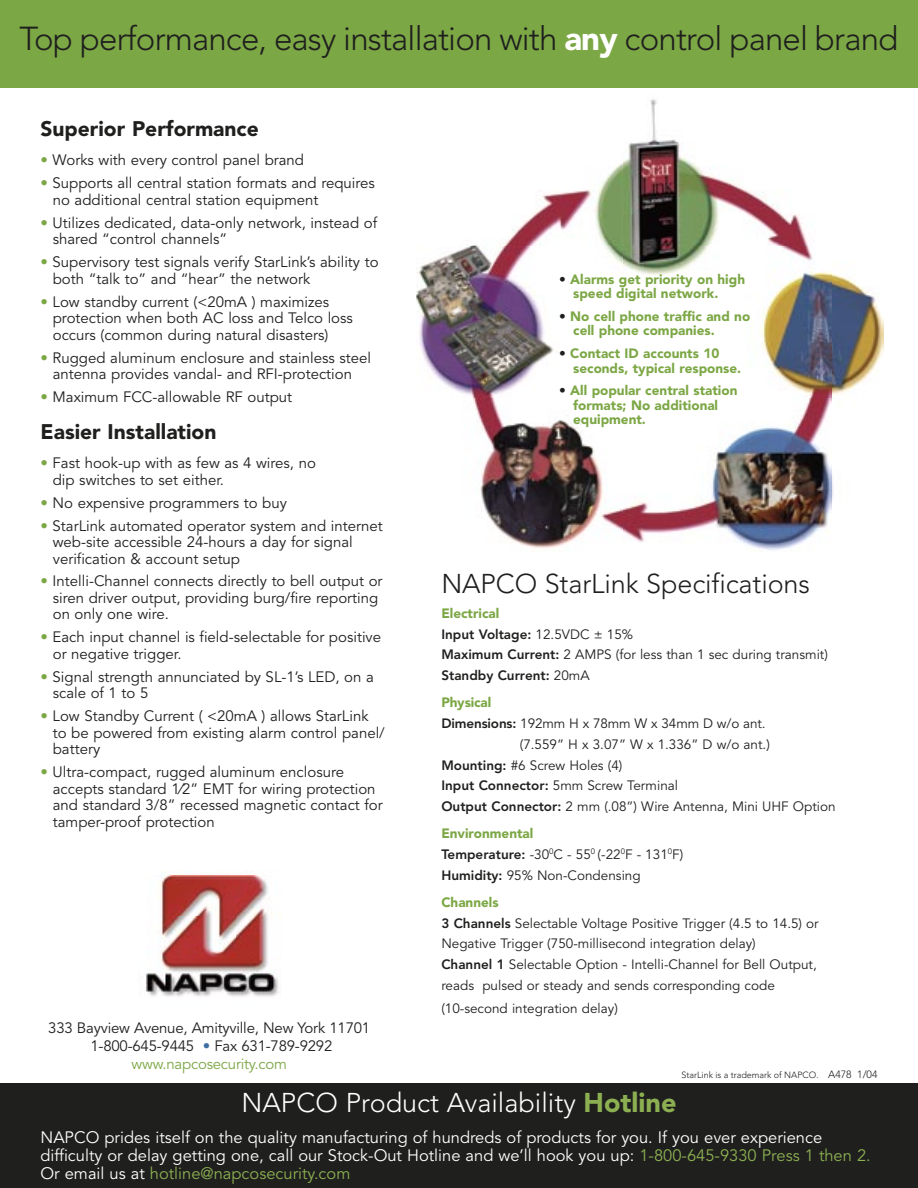
<style>
.page{position:relative;width:918px;height:1188px;background:#fff}
.page>*{position:absolute;margin:0;border:0;box-sizing:border-box;transform-origin:0 0}
.t1{font:300 33px "Avenir";letter-spacing:-.025em;color:#1f1f1e}
.t2{font:300 27px "Avenir";color:#fff}
.t3{font:300 27px "Avenir";letter-spacing:-.005em;color:#1f1f1e}
.t4{font:900 21px "Avenir";color:#1f1f1e}
.t5{font:16.5px/18px "Avenir";color:#fff}
.t6{font:15px/16.5px "Avenir";color:#1f1f1e}
.t7{font:13.5px/20.7px "Avenir";color:#1f1f1e}
.t8{font:900 13.5px/14.2px "Avenir";color:#7ca745}
.t9{font:300 9px "Avenir";color:#1f1f1e}
.s1{font-weight:900;color:#fff}
.s2{color:#7ca745}
.s3{color:#3e6fa3}
.s4{color:#1f1f1e}
.s5{font-weight:900;color:#7ca745}
.s6{font-weight:800}
.s7{font-size:10.5px}
.s8{font-weight:900;color:#8cb051}
.s9{color:#8cb051}
</style>
<div class="page">
<img style="left:416px;top:99px;width:467px;height:451px">
<div style="left:0;top:1083px;width:918px;height:105px;background:#1f1f1e"></div>
<div style="left:0;top:0;width:918px;height:88px;background:#7ca745"></div>
<img style="left:146px;top:875px;width:135px;height:122px">
<h1 class="t1" style="left:20px;top:19px;width:880px">Top performance, easy installation with <span class="s1">any</span> control panel brand</h1>
<h3 class="t4" style="left:40px;top:116px;width:220px">Superior Performance</h3>
<p class="t6" style="left:40px;top:152px;width:265px"><span class="s2">•</span> Works with every control panel brand</p>
<p class="t6" style="left:53px;top:175px;width:324px;text-indent:-12px"><span class="s2">•</span> Supports all central station formats and requires no additional central station equipment</p>
<p class="t6" style="left:53px;top:215px;width:326px;text-indent:-12px"><span class="s2">•</span> Utilizes dedicated, data-only network, instead of shared “control channels”</p>
<p class="t6" style="left:53px;top:254px;width:327px;text-indent:-12px"><span class="s2">•</span> Supervisory test signals verify StarLink’s ability to both “talk to” and “hear” the network</p>
<p class="t6" style="left:53px;top:294px;width:302px;text-indent:-12px"><span class="s2">•</span> Low standby current (&lt;20mA ) maximizes protection when both AC loss and Telco loss occurs (common during natural disasters)</p>
<p class="t6" style="left:40px;top:350px;width:332px;text-align:center"><span class="s2">•</span> Rugged aluminum enclosure and stainless steel antenna provides vandal- and RFI-protection</p>
<p class="t6" style="left:40px;top:389px;width:253px"><span class="s2">•</span> Maximum FCC-allowable RF output</p>
<h3 class="t4" style="left:40px;top:419px;width:178px">Easier Installation</h3>
<p class="t6" style="left:53px;top:455px;width:265px;text-indent:-12px"><span class="s2">•</span> Fast hook-up with as few as 4 wires, no dip switches to set either.</p>
<p class="t6" style="left:40px;top:495px;width:248px"><span class="s2">•</span> No expensive programmers to buy</p>
<p class="t6" style="left:53px;top:518px;width:332px;text-indent:-12px"><span class="s2">•</span> StarLink automated operator system and internet web-site accessible 24-hours a day for signal verification &amp; account setup</p>
<p class="t6" style="left:53px;top:574px;width:331px;text-indent:-12px"><span class="s2">•</span> Intelli-Channel connects directly to bell output or siren driver output, providing burg/fire reporting on only one wire.</p>
<p class="t6" style="left:53px;top:629px;width:330px;text-indent:-12px"><span class="s2">•</span> Each input channel is field-selectable for positive or negative trigger.</p>
<p class="t6" style="left:53px;top:669px;width:323px;text-indent:-12px"><span class="s2">•</span> Signal strength annunciated by SL-1’s LED, on a scale of 1 to 5</p>
<p class="t6" style="left:53px;top:708px;width:334px;text-indent:-12px"><span class="s2">•</span> Low Standby Current ( &lt;20mA ) allows StarLink to be powered from existing alarm control panel/ battery</p>
<p class="t6" style="left:53px;top:764px;width:332px;text-indent:-12px"><span class="s2">•</span> Ultra-compact, rugged aluminum enclosure accepts standard 1⁄2” EMT for wiring protection and standard 3/8” recessed magnetic contact for tamper-proof protection</p>
<p class="t6" style="left:48px;top:1020px;width:323px;line-height:18px;text-align:center">333 Bayview Avenue, Amityville, New York 11701<br>1-800-645-9445 <span class="s3">•</span> Fax 631-789-9292 <span class="s2">www.napcosecurity.com</span></p>
<p class="t8" style="left:573px;top:272px;width:173px;text-indent:-14px"><span class="s4">•</span> Alarms get priority on high speed digital network.</p>
<p class="t8" style="left:573px;top:309px;width:179px;text-indent:-14px"><span class="s4">•</span> No cell phone traffic and no cell phone companies.</p>
<p class="t8" style="left:573px;top:346px;width:170px;text-indent:-14px"><span class="s4">•</span> Contact ID accounts 10 seconds, typical response.</p>
<p class="t8" style="left:573px;top:383px;width:166px;text-indent:-14px"><span class="s4">•</span> All popular central station formats; No additional equipment.</p>
<h2 class="t3" style="left:441px;top:568px;width:370px">NAPCO StarLink Specifications</h2>
<p class="t7" style="left:441px;top:603px;width:388px"><span class="s5">Electrical<br></span><span class="s6">Input Voltage:</span> 12.5VDC ± 15%<br><span class="s6">Maximum Current:</span> 2 AMPS (for less than 1 sec during transmit)<br><span class="s6">Standby Current:</span> 20mA</p>
<p class="t8" style="left:441px;top:695px;width:51px">Physical</p>
<p class="t7" style="left:441px;top:713px;width:326px"><span class="s6">Dimensions:</span> 192mm H x 78mm W x 34mm D w/o ant.</p>
<p class="t7" style="left:520px;top:734px;width:252px">(7.559” H x 3.07” W x 1.336” D w/o ant.)</p>
<p class="t7" style="left:441px;top:755px;width:183px"><span class="s6">Mounting:</span> #6 Screw Holes (4)</p>
<p class="t7" style="left:441px;top:776px;width:238px"><span class="s6">Input Connector:</span> 5mm Screw Terminal</p>
<p class="t7" style="left:441px;top:796px;width:396px"><span class="s6">Output Connector:</span> 2 mm (.08”) Wire Antenna, Mini UHF Option</p>
<p class="t7" style="left:441px;top:824px;width:243px"><span class="s5">Environmental<br></span><span class="s6">Temperature:</span> -30<sup>0</sup>C - 55<sup>0</sup> (-22<sup>0</sup>F - 131<sup>0</sup>F)<br><span class="s6">Humidity:</span> 95% Non-Condensing</p>
<p class="t7" style="left:441px;top:892px;width:379px"><span class="s5">Channels<br></span><span class="s6">3 Channels</span> Selectable Voltage Positive Trigger (4.5 to 14.5) or Negative Trigger (750-millisecond integration delay)<br><span class="s6">Channel 1</span> Selectable Option - Intelli-Channel for Bell Output, reads pulsed or steady and sends corresponding code</p>
<p class="t7" style="left:441px;top:998px;width:178px">(10-second integration delay)</p>
<p class="t9" style="left:681px;top:1070px;width:198px">StarLink is a trademark of NAPCO. <span class="s7">A478 1/04</span></p>
<h2 class="t2" style="left:241px;top:1087px;width:437px">NAPCO Product Availability <span class="s8">Hotline</span></h2>
<p class="t5" style="left:40px;top:1128px;width:832px">NAPCO prides itself on the quality manufacturing of hundreds of products for you. If you ever experience difficulty or delay getting one, call our Stock-Out Hotline and we’ll hook you up: <span class="s9">1-800-645-9330 Press 1 then 2.<br></span>Or email us at <span class="s9">hotline@napcosecurity.com</span></p>
</div>
